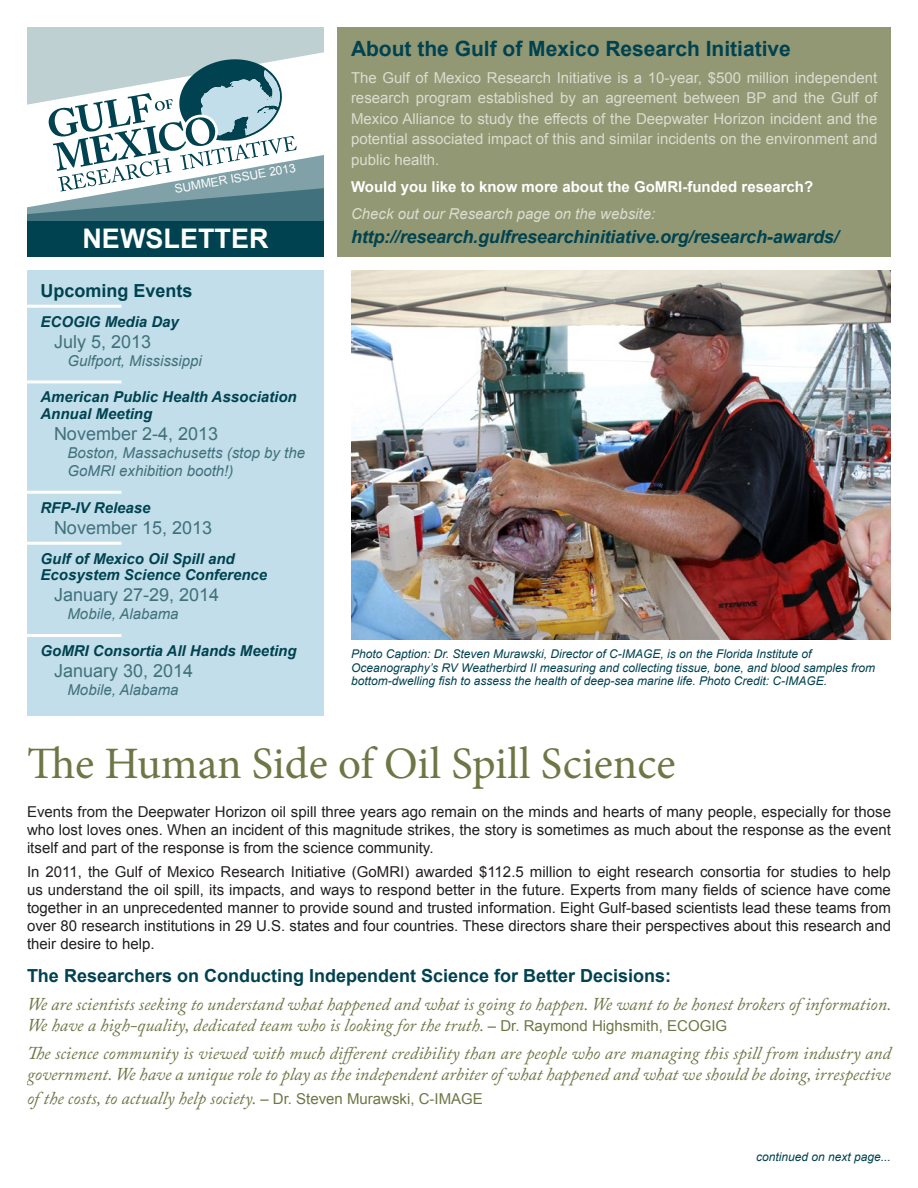
<style>
.page{position:relative;width:918px;height:1188px;background:#fff}
.page>*{position:absolute;margin:0;border:0;box-sizing:border-box;transform-origin:0 0}
.Article_Head_1{font:45px "Minion Pro";color:#6e7645}
.t1{font:700 27px "Arial";color:#fff}
.t2{font:700 21px "Arial";color:#004250}
.t3{font:italic 18px/21px "Adobe Caslon Pro";color:#6e7645}
.t4{font:700 18px "Arial";color:#004250}
.Upcoming_Events_2{font:18px "Arial";color:#40717c}
.t5{font:italic 700 18px "Arial";letter-spacing:-.01em;color:#004250}
.t6{font:15px/18px "Arial";color:#231f20;text-align:justify}
.t7{font:15px/20.4px "Arial";color:#dbddd0;text-align:justify}
.Upcoming_Events_1{font:italic 700 15px/16.5px "Arial";color:#004250}
.Upcoming_Events_3{font:italic 15px/18px "Arial";color:#40717c}
.t8{font:700 15px "Arial";color:#fff}
.t9{font:italic 15px "Arial";color:#dbddd0}
.Captions{font:italic 12px/13.5px "Arial";color:#004250}
.t10{font:12px "Arial";color:#fff}
.s1{font-family:"Arial";font-style:normal;font-size:15px}
</style>
<div class="page">
<img style="left:376px;top:270px;width:515px;height:370px">
<svg style="left:27px;top:27px;width:349px;height:613px"></svg>
<div style="left:27px;top:221px;width:297px;height:35px;background:#004250"></div>
<div style="left:27px;top:270px;width:297px;height:446px;background:#c2deea"></div>
<hr style="left:27px;top:305px;width:95px;height:3px;background:#fff">
<hr style="left:27px;top:380px;width:95px;height:3px;background:#fff">
<hr style="left:27px;top:491px;width:95px;height:3px;background:#fff">
<hr style="left:27px;top:542px;width:95px;height:3px;background:#fff">
<hr style="left:27px;top:634px;width:95px;height:3px;background:#fff">
<div style="left:338px;top:27px;width:553px;height:229px;background:#929873"></div>
<p class="t10" style="left:173px;top:181px;width:124px;rotate:-10deg">SUMMER ISSUE 2013</p>
<p class="t1" style="left:83px;top:221px;width:188px">NEWSLETTER</p>
<p class="t4" style="left:40px;top:278px;width:154px">Upcoming Events</p>
<p class="Upcoming_Events_1" style="left:40px;top:314px;width:140px">ECOGIG Media Day</p>
<p class="Upcoming_Events_2" style="left:54px;top:329px;width:99px">July 5, 2013</p>
<p class="Upcoming_Events_3" style="left:68px;top:352px;width:136px">Gulfport, Mississippi</p>
<p class="Upcoming_Events_1" style="left:40px;top:389px;width:258px">American Public Health Association<br>Annual Meeting</p>
<p class="Upcoming_Events_2" style="left:54px;top:422px;width:166px">November 2-4, 2013</p>
<p class="Upcoming_Events_3" style="left:68px;top:444px;width:239px">Boston, Massachusetts (stop by the<br>GoMRI exhibition booth!)</p>
<p class="Upcoming_Events_1" style="left:40px;top:500px;width:112px">RFP-IV Release</p>
<p class="Upcoming_Events_2" style="left:54px;top:515px;width:160px">November 15, 2013</p>
<p class="Upcoming_Events_1" style="left:40px;top:551px;width:228px">Gulf of Mexico Oil Spill and<br>Ecosystem Science Conference</p>
<p class="Upcoming_Events_2" style="left:54px;top:583px;width:167px">January 27-29, 2014</p>
<p class="Upcoming_Events_3" style="left:68px;top:605px;width:113px">Mobile, Alabama</p>
<p class="Upcoming_Events_1" style="left:40px;top:643px;width:258px">GoMRI Consortia All Hands Meeting</p>
<p class="Upcoming_Events_2" style="left:54px;top:659px;width:141px">January 30, 2014</p>
<p class="Upcoming_Events_3" style="left:68px;top:681px;width:113px">Mobile, Alabama</p>
<p class="t2" style="left:351px;top:34px;width:441px">About the Gulf of Mexico Research Initiative</p>
<p class="t7" style="left:351px;top:68px;width:528px">The Gulf of Mexico Research Initiative is a 10-year, $500 million independent research program established by an agreement between BP and the Gulf of Mexico Alliance to study the effects of the Deepwater Horizon incident and the potential associated impact of this and similar incidents on the environment and public health.</p>
<p class="t8" style="left:351px;top:177px;width:464px">Would you like to know more about the GoMRI-funded research?</p>
<p class="t9" style="left:351px;top:204px;width:306px">Check out our Research page on the website:</p>
<p class="t5" style="left:351px;top:225px;width:489px">http://research.gulfresearchinitiative.org/research-awards/</p>
<p class="Captions" style="left:351px;top:648px;width:526px">Photo Caption: Dr. Steven Murawski, Director of C-IMAGE, is on the Florida Institute of<br>Oceanography’s RV Weatherbird II measuring and collecting tissue, bone, and blood samples from bottom-dwelling fish to assess the health of deep-sea marine life. Photo Credit: C-IMAGE.</p>
<p class="Article_Head_1" style="left:27px;top:734px;width:650px">The Human Side of Oil Spill Science</p>
<p class="t6" style="left:27px;top:803px;width:866px">Events from the Deepwater Horizon oil spill three years ago remain on the minds and hearts of many people, especially for those who lost loves ones. When an incident of this magnitude strikes, the story is sometimes as much about the response as the event itself and part of the response is from the science community.</p>
<p class="t6" style="left:27px;top:863px;width:866px">In 2011, the Gulf of Mexico Research Initiative (GoMRI) awarded $112.5 million to eight research consortia for studies to help us understand the oil spill, its impacts, and ways to respond better in the future. Experts from many fields of science have come together in an unprecedented manner to provide sound and trusted information. Eight Gulf-based scientists lead these teams from over 80 research institutions in 29 U.S. states and four countries. These directors share their perspectives about this research and their desire to help.</p>
<p class="t4" style="left:27px;top:964px;width:646px">The Researchers on Conducting Independent Science for Better Decisions:</p>
<p class="t3" style="left:27px;top:993px;width:866px">We are scientists seeking to understand what happened and what is going to happen. We want to be honest brokers of information.<br>We have a high-quality, dedicated team who is looking for the truth. <span class="s1">– Dr. Raymond Highsmith, ECOGIG</span></p>
<p class="t3" style="left:27px;top:1042px;width:866px">The science community is viewed with much different credibility than are people who are managing this spill from industry and government. We have a unique role to play as the independent arbiter of what happened and what we should be doing, irrespective</p>
<p class="t3" style="left:27px;top:1087px;width:457px">of the costs, to actually help society. <span class="s1">– Dr. Steven Murawski, C-IMAGE</span></p>
<p class="Captions" style="left:756px;top:1150px;width:136px">continued on next page...</p>
</div>
